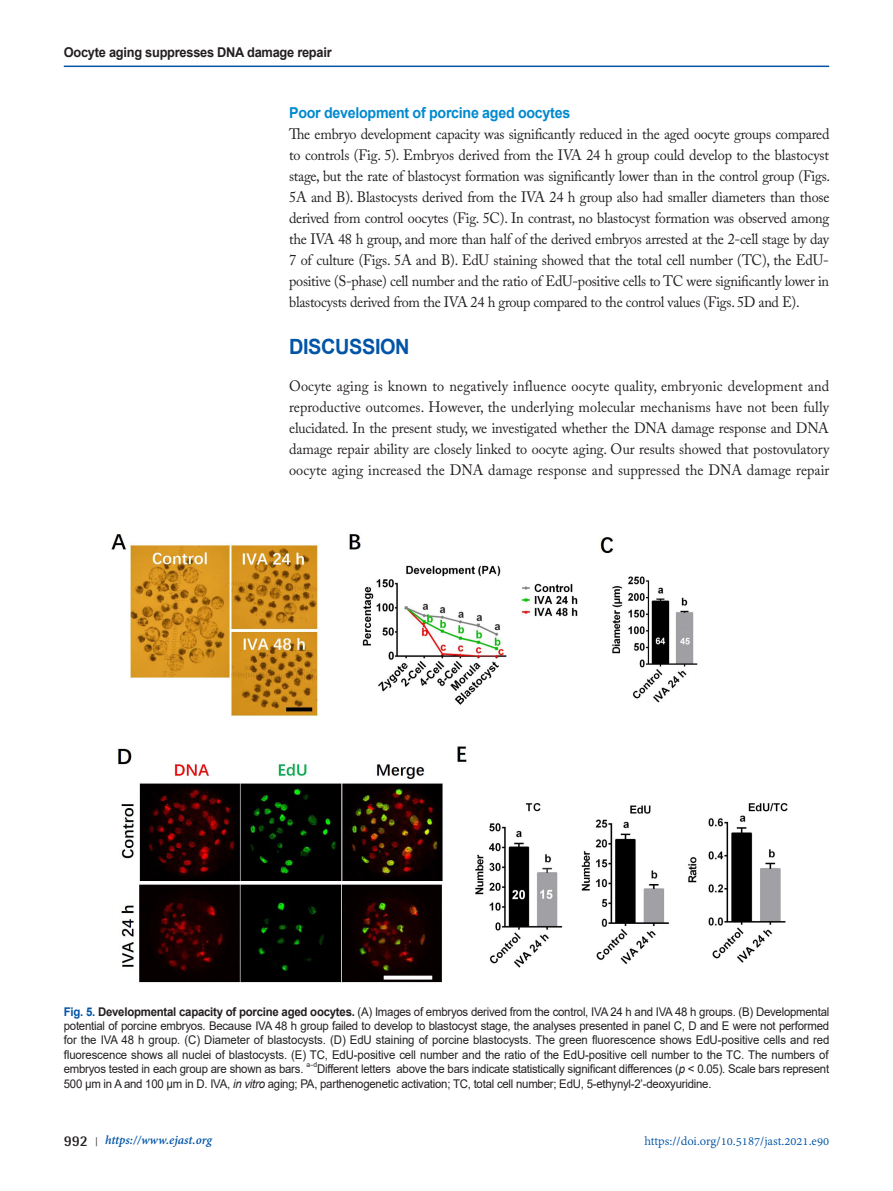
<style>
.page{position:relative;width:893px;height:1191px;background:#fff}
.page>*{position:absolute;margin:0;border:0;box-sizing:border-box;transform-origin:0 0}
.headiing_1st{font:700 21px "Arial";letter-spacing:-.02em;color:#0154a6;scale:.95 1}
.표준{font:15px/21px "Adobe Caslon Pro";letter-spacing:-.005em;color:#231f20;text-align:justify;scale:.95 1}
.heading_2nd{font:700 15px "Arial";letter-spacing:-.02em;color:#0089cf;scale:.95 1}
.t1{font:13.5px "Adobe Devanagari";color:#0154a6}
.t2{font:700 13.5px "Arial";letter-spacing:-.02em;color:#231f20;scale:.95 1}
.t3{font:italic 700 13.5px "Adobe Devanagari";color:#0154a6}
.t4{font:12px/14.4px "Arial";letter-spacing:-.02em;color:#231f20;text-align:justify;scale:.95 1}
.t5{font:7.05px "Arial";color:#231f20;scale:.95 1}
.s1{font-weight:700;color:#0154a6}
.s2{font-weight:700}
.s3{font-style:italic}
.s4{font-family:"Rotis Semi Sans Std";font-style:normal;font-size:15px;color:#231f20}
.s5{font-family:"Shonar Bangla";font-style:normal;font-size:12px;color:#231f20}
</style>
<div class="page">
<hr style="left:64px;top:66px;width:765px;height:1px;background:#0154a6">
<img style="left:111px;top:533px;width:677px;height:450px">
<p class="t2" style="left:64px;top:42px;width:284px">Oocyte aging suppresses DNA damage repair</p>
<p class="heading_2nd" style="left:289px;top:102px;width:297px">Poor development of porcine aged oocytes</p>
<p class="표준" style="left:289px;top:123px;width:571px">The embryo development capacity was significantly reduced in the aged oocyte groups compared to controls (Fig. 5). Embryos derived from the IVA 24 h group could develop to the blastocyst stage, but the rate of blastocyst formation was significantly lower than in the control group (Figs.<br>5A and B). Blastocysts derived from the IVA 24 h group also had smaller diameters than those derived from control oocytes (Fig. 5C). In contrast, no blastocyst formation was observed among the IVA 48 h group, and more than half of the derived embryos arrested at the 2-cell stage by day 7 of culture (Figs. 5A and B). EdU staining showed that the total cell number (TC), the EdU&shy;positive (S-phase) cell number and the ratio of EdU-positive cells to TC were significantly lower in blastocysts derived from the IVA 24 h group compared to the control values (Figs. 5D and E).</p>
<p class="headiing_1st" style="left:289px;top:332px;width:128px">DISCUSSION</p>
<p class="표준" style="left:289px;top:375px;width:570px">Oocyte aging is known to negatively influence oocyte quality, embryonic development and reproductive outcomes. However, the underlying molecular mechanisms have not been fully elucidated. In the present study, we investigated whether the DNA damage response and DNA damage repair ability are closely linked to oocyte aging. Our results showed that postovulatory oocyte aging increased the DNA damage response and suppressed the DNA damage repair</p>
<p class="t4" style="left:64px;top:1004px;width:807px"><span class="s1">Fig. 5.</span> <span class="s2">Developmental capacity of porcine aged oocytes.</span> (A) Images of embryos derived from the control, IVA 24 h and IVA 48 h groups. (B) Developmental potential of porcine embryos. Because IVA 48 h group failed to develop to blastocyst stage, the analyses presented in panel C, D and E were not performed for the IVA 48 h group. (C) Diameter of blastocysts. (D) EdU staining of porcine blastocysts. The green fluorescence shows EdU-positive cells and red fluorescence shows all nuclei of blastocysts. (E) TC, EdU-positive cell number and the ratio of the EdU-positive cell number to the TC. The numbers of embryos tested in each group are shown as bars.</p>
<p class="t5" style="left:306px;top:1060px;width:13px">a–d</p>
<p class="t4" style="left:64px;top:1061px;width:807px;text-indent:253px">Different letters above the bars indicate statistically significant differences (<span class="s3">p</span> &lt; 0.05). Scale bars represent<br>500 μm in A and 100 μm in D. IVA, <span class="s3">in vitro</span> aging; PA, parthenogenetic activation; TC, total cell number; EdU, 5-ethynyl-2’-deoxyuridine.</p>
<p class="t3" style="left:64px;top:1132px;width:150px"><span class="s4">992</span> <span class="s5">|</span> https://www.ejast.org</p>
<p class="t1" style="left:644px;top:1133px;width:186px">https://doi.org/10.5187/jast.2021.e90</p>
</div>
